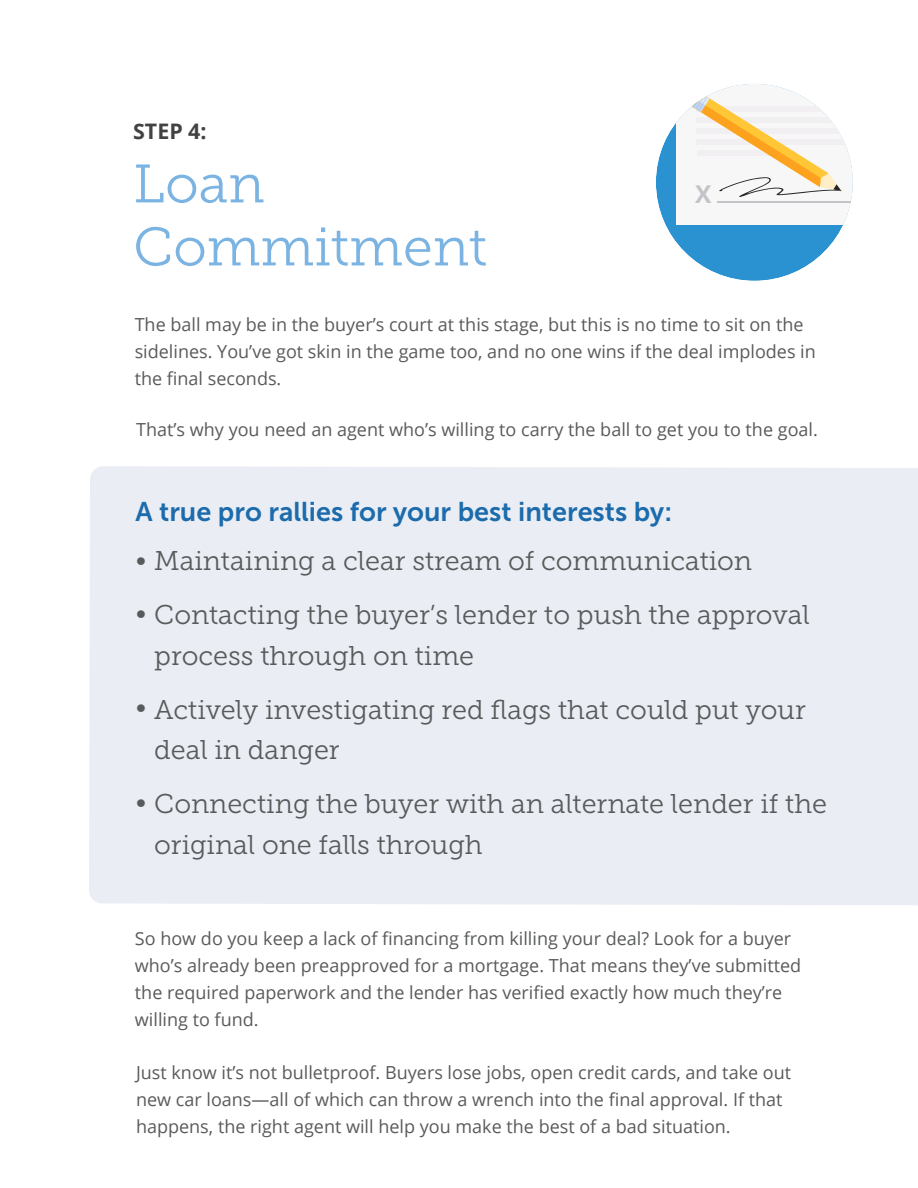
<style>
.page{position:relative;width:918px;height:1188px;background:#fff}
.page>*{position:absolute;margin:0;border:0;box-sizing:border-box;transform-origin:0 0}
.t1{font:54px/63px "Museo Slab 300";color:#7bb4e2}
.t2{font:27px/40.5px "Museo Slab 300";color:#595a5b}
.t3{font:27px "Museo Sans 700";color:#1c6bac}
.t4{font:27px "Museo 300";color:#595a5b}
.t5{font:700 24.6px "Open Sans";color:#c4c3c8}
.t6{font:700 21.45px "Open Sans";color:#434142}
.t7{font:18px/27px "Open Sans";color:#595a5b}
.s1{font-family:"Museo 300"}
</style>
<div class="page">
<div style="left:89px;top:466px;width:829px;height:439px;background:#eaeef4"></div>
<div style="left:656px;top:84px;width:197px;height:197px;background:#2a92d0;border-radius:50%"></div>
<div style="left:676px;top:84px;width:177px;height:141px;background:#f7f7f8"></div>
<div style="left:697px;top:107px;width:156px;height:5px;background:#fff"></div>
<div style="left:697px;top:118px;width:156px;height:5px;background:#fff"></div>
<div style="left:697px;top:129px;width:156px;height:5px;background:#fff"></div>
<hr style="left:718px;top:201px;width:135px;height:2px;background:#c4c3c8">
<svg style="left:675px;top:84px;width:166px;height:113px"></svg>
<p class="t6" style="left:133px;top:116px;width:75px">STEP 4:</p>
<h1 class="t1" style="left:133px;top:153px;width:355px">Loan<br>Commitment</h1>
<h3 class="t5" style="left:695px;top:177px;width:18px">X</h3>
<p class="t7" style="left:135px;top:311px;width:683px">The ball may be in the buyer’s court at this stage, but this is no time to sit on the sidelines. You’ve got skin in the game too, and no one wins if the deal implodes in the final seconds.</p>
<p class="t7" style="left:136px;top:416px;width:683px">That’s why you need an agent who’s willing to carry the ball to get you to the goal.</p>
<h2 class="t3" style="left:135px;top:497px;width:538px">A true pro rallies for your best interests by:</h2>
<h2 class="t2" style="left:135px;top:541px;width:618px"><span class="s1">•</span> Maintaining a clear stream of communication</h2>
<h2 class="t2" style="left:154px;top:595px;width:657px;text-indent:-19px"><span class="s1">•</span> Contacting the buyer’s lender to push the approval process through on time</h2>
<h2 class="t2" style="left:154px;top:689px;width:653px;text-indent:-19px"><span class="s1">•</span> Actively investigating red flags that could put your deal in danger</h2>
<h2 class="t2" style="left:154px;top:784px;width:674px">Connecting the buyer with an alternate lender if the original one falls through</h2>
<h2 class="t4" style="left:135px;top:787px;width:13px">•</h2>
<p class="t7" style="left:135px;top:925px;width:668px">So how do you keep a lack of financing from killing your deal? Look for a buyer who’s already been preapproved for a mortgage. That means they’ve submitted the required paperwork and the lender has verified exactly how much they’re willing to fund.</p>
<p class="t7" style="left:136px;top:1059px;width:657px">Just know it’s not bulletproof. Buyers lose jobs, open credit cards, and take out new car loans—all of which can throw a wrench into the final approval. If that happens, the right agent will help you make the best of a bad situation.</p>
</div>
